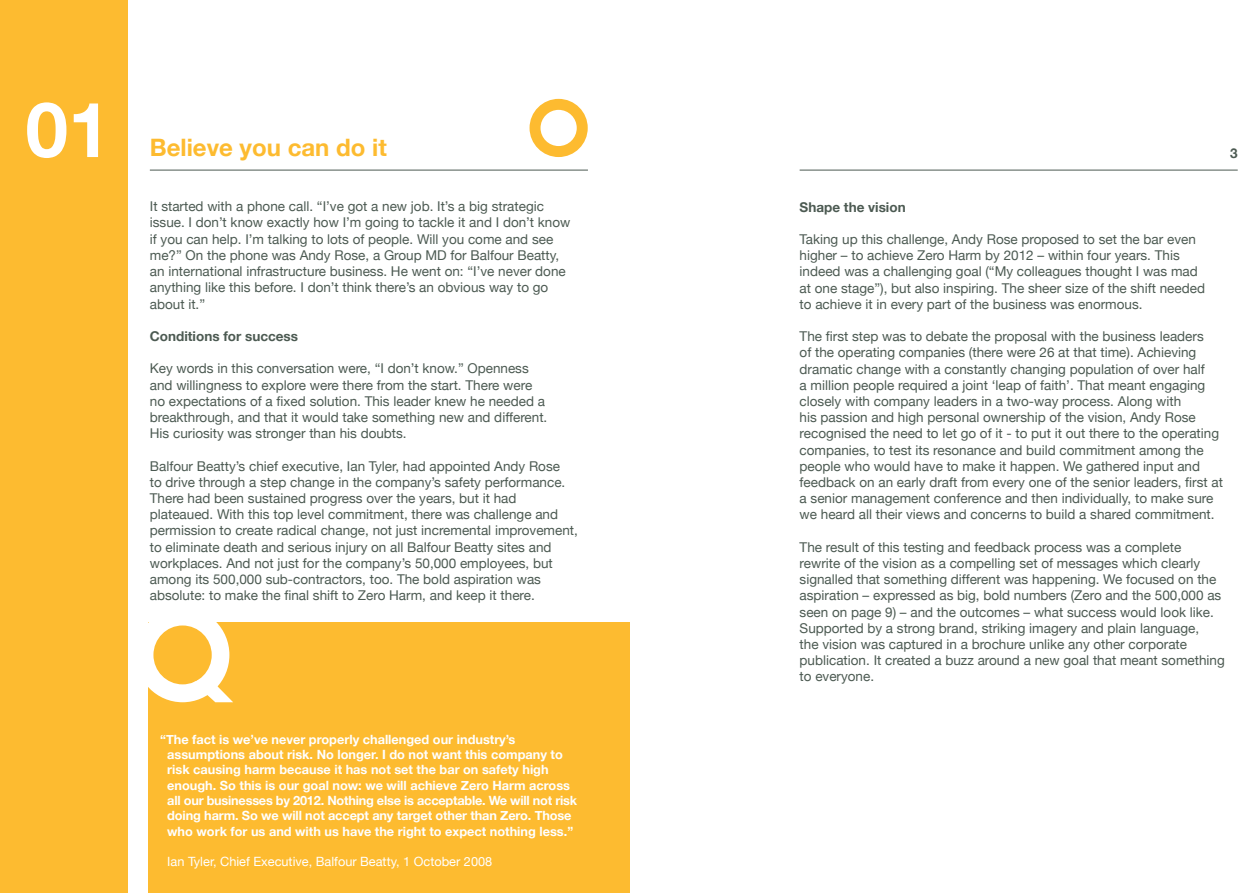
<style>
.page{position:relative;width:1259px;height:893px;background:#fff}
.page>*{position:absolute;margin:0;border:0;box-sizing:border-box;transform-origin:0 0}
.t1{font:700 76.5px "Helvetica Neue";color:#fff}
.t2{font:700 24px "Helvetica Neue";color:#fdbb30}
.t3{font:13.5px/16.2px "Helvetica Neue";color:#4c5a52}
.t4{font:700 13.5px "Helvetica Neue";color:#4c5a52}
.t5{font:700 12.75px/15.3px "Helvetica Neue";color:#fff}
.t6{font:12.75px "Helvetica Neue";color:#fff}
</style>
<div class="page">
<div style="left:0;top:0;width:128px;height:893px;background:#fdbb30"></div>
<hr style="left:799px;top:170px;width:438px;height:1px;background:#4c5a52">
<hr style="left:150px;top:170px;width:438px;height:1px;background:#4c5a52">
<div style="left:529px;top:99px;width:59px;height:58px;background:#fdbb30;border-radius:50%"></div>
<div style="left:540px;top:110px;width:37px;height:36px;background:#fff;border-radius:50%"></div>
<div style="left:148px;top:623px;width:481px;height:270px;background:#fdbb30"></div>
<div style="left:136px;top:608px;width:93px;height:94px;background:#fff;border-radius:50%"></div>
<div style="left:153px;top:625px;width:59px;height:59px;background:#fdbb30;border-radius:50%"></div>
<svg style="left:193px;top:676px;width:40px;height:26px"></svg>
<h1 class="t1" style="left:26px;top:82px;width:87px">01</h1>
<h2 class="t2" style="left:150px;top:132px;width:238px">Believe you can do it</h2>
<p class="t4" style="left:1230px;top:144px;width:9px">3</p>
<p class="t3" style="left:150px;top:198px;width:422px">It started with a phone call. “I’ve got a new job. It’s a big strategic issue. I don’t know exactly how I’m going to tackle it and I don’t know if you can help. I’m talking to lots of people. Will you come and see me?” On the phone was Andy Rose, a Group MD for Balfour Beatty, an international infrastructure business. He went on: “I’ve never done anything like this before. I don’t think there’s an obvious way to go about it.”</p>
<p class="t4" style="left:150px;top:328px;width:150px">Conditions for success</p>
<p class="t3" style="left:150px;top:360px;width:399px">Key words in this conversation were, “I don’t know.” Openness and willingness to explore were there from the start. There were no expectations of a fixed solution. This leader knew he needed a breakthrough, and that it would take something new and different.<br>His curiosity was stronger than his doubts.</p>
<p class="t3" style="left:150px;top:457px;width:429px">Balfour Beatty’s chief executive, Ian Tyler, had appointed Andy Rose<br>to drive through a step change in the company’s safety performance.<br>There had been sustained progress over the years, but it had plateaued. With this top level commitment, there was challenge and permission to create radical change, not just incremental improvement, to eliminate death and serious injury on all Balfour Beatty sites and workplaces. And not just for the company’s 50,000 employees, but among its 500,000 sub-contractors, too. The bold aspiration was absolute: to make the final shift to Zero Harm, and keep it there.</p>
<p class="t5" style="left:167px;top:731px;width:411px;text-indent:-7px">“The fact is we’ve never properly challenged our industry’s assumptions about risk. No longer. I do not want this company to risk causing harm because it has not set the bar on safety high enough. So this is our goal now: we will achieve Zero Harm across all our businesses by 2012. Nothing else is acceptable. We will not risk doing harm. So we will not accept any target other than Zero. Those who work for us and with us have the right to expect nothing less.”</p>
<p class="t6" style="left:167px;top:854px;width:326px">Ian Tyler, Chief Executive, Balfour Beatty, 1 October 2008</p>
<p class="t4" style="left:799px;top:198px;width:108px">Shape the vision</p>
<p class="t3" style="left:799px;top:231px;width:407px">Taking up this challenge, Andy Rose proposed to set the bar even higher – to achieve Zero Harm by 2012 – within four years. This indeed was a challenging goal (“My colleagues thought I was mad at one stage”), but also inspiring. The sheer size of the shift needed to achieve it in every part of the business was enormous.</p>
<p class="t3" style="left:799px;top:328px;width:425px">The first step was to debate the proposal with the business leaders<br>of the operating companies (there were 26 at that time). Achieving dramatic change with a constantly changing population of over half<br>a million people required a joint ‘leap of faith’. That meant engaging closely with company leaders in a two-way process. Along with<br>his passion and high personal ownership of the vision, Andy Rose recognised the need to let go of it - to put it out there to the operating companies, to test its resonance and build commitment among the people who would have to make it happen. We gathered input and feedback on an early draft from every one of the senior leaders, first at a senior management conference and then individually, to make sure we heard all their views and concerns to build a shared commitment.</p>
<p class="t3" style="left:799px;top:539px;width:427px">The result of this testing and feedback process was a complete rewrite of the vision as a compelling set of messages which clearly signalled that something different was happening. We focused on the aspiration – expressed as big, bold numbers (Zero and the 500,000 as seen on page 9) – and the outcomes – what success would look like.<br>Supported by a strong brand, striking imagery and plain language,<br>the vision was captured in a brochure unlike any other corporate publication. It created a buzz around a new goal that meant something to everyone.</p>
</div>
